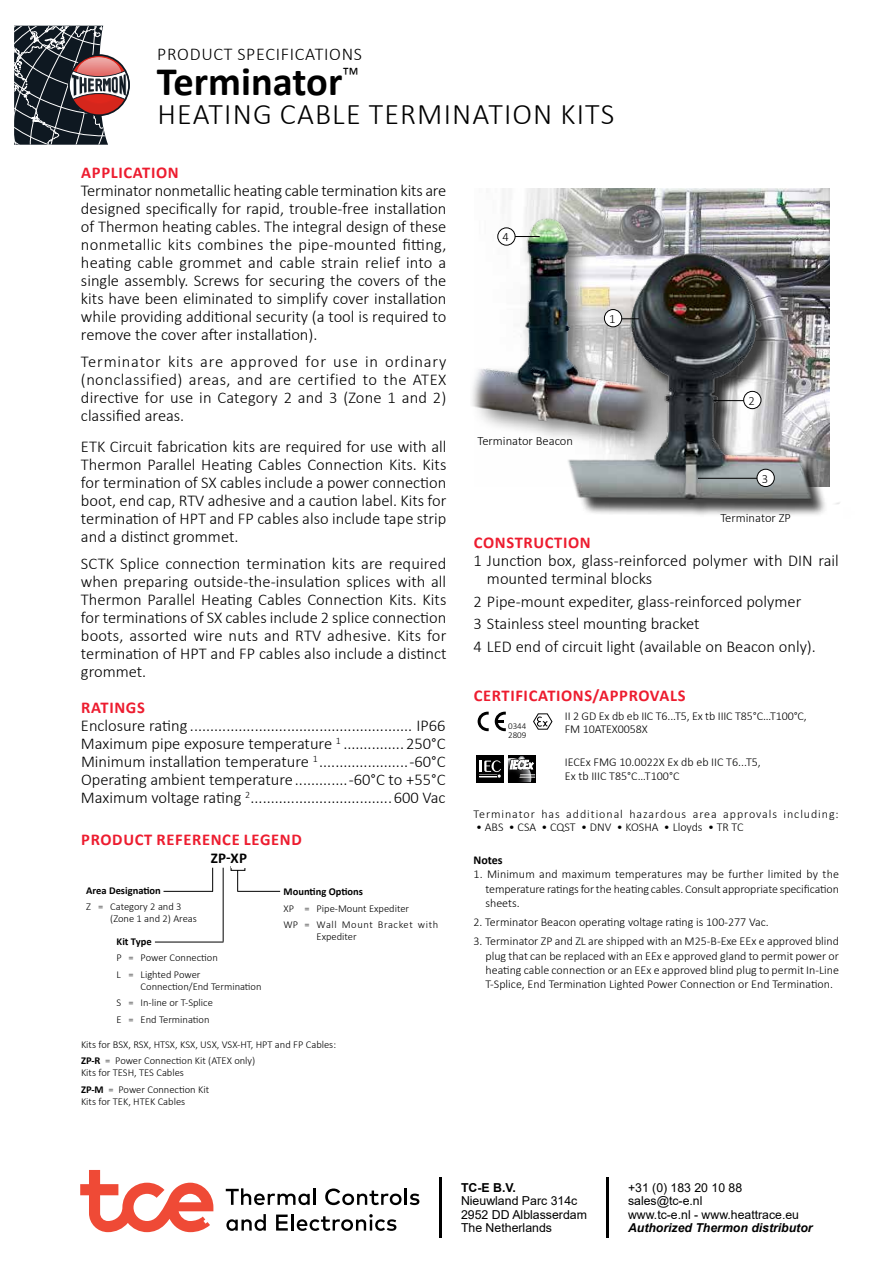
<style>
.page{position:relative;width:893px;height:1263px;background:#fff}
.page>*{position:absolute;margin:0;border:0;box-sizing:border-box;transform-origin:0 0}
.t1{font:700 40.5px "Calibri";color:#000}
.t2{font:300 30px "Calibri";letter-spacing:.04em;color:#000}
.t3{font:300 18px "Calibri";letter-spacing:.04em;color:#000101}
.t4{font:300 16.5px/18px "Calibri";color:#000;text-align:justify}
.t5{font:700 16.5px "Calibri";letter-spacing:.04em;color:#ed1c2f}
.t6{font:700 15px "Calibri";color:#000}
.t7{font:300 12.6px "Calibri";color:#000}
.t8{font:12.3px/13.5px "Arial";color:#000}
.t9{font:italic 700 12.3px "Arial";color:#000}
.t10{font:700 12.3px "Arial";color:#000}
.t11{font:300 12px/14.4px "Calibri";color:#000}
.t12{font:300 12px "Calibri";letter-spacing:.08em;color:#000}
.t13{font:700 12px "Calibri";color:#000}
.t14{font:300 10.5px/16.5px "Calibri";color:#000}
.t15{font:700 10.5px "Calibri";color:#000}
.t16{font:300 9px/9px "Calibri";color:#000}
.s1{font-weight:700}
</style>
<div class="page">
<svg style="left:14px;top:26px;width:116px;height:119px"></svg>
<hr style="left:163px;top:891px;width:50px;height:1px;background:#000">
<hr style="left:223px;top:868px;width:1px;height:74px;background:#000">
<svg style="left:212px;top:868px;width:1px;height:23px"></svg>
<hr style="left:238px;top:891px;width:42px;height:1px;background:#000">
<hr style="left:155px;top:942px;width:69px;height:1px;background:#000">
<svg style="left:231px;top:868px;width:16px;height:23px"></svg>
<svg style="left:533px;top:713px;width:20px;height:17px"></svg>
<svg style="left:478px;top:712px;width:11px;height:19px"></svg>
<svg style="left:495px;top:712px;width:10px;height:19px"></svg>
<svg style="left:507px;top:755px;width:29px;height:27px"></svg>
<div style="left:476px;top:755px;width:27px;height:27px;background:#000"></div>
<svg style="left:479px;top:760px;width:22px;height:18px"></svg>
<img style="left:503px;top:188px;width:327px;height:38px">
<div style="left:468px;top:213px;width:200px;height:240px;background:#000;opacity:.5"></div>
<img style="left:470px;top:204px;width:177px;height:236px">
<img style="left:532px;top:226px;width:308px;height:289px">
<hr style="left:605px;top:318px;width:34px;height:1px;background:#000">
<div style="left:604px;top:309px;width:18px;height:18px;background:#fff;border-radius:50%"></div>
<div style="left:604px;top:309px;width:18px;height:18px;border:1px solid #000;border-radius:50%"></div>
<hr style="left:714px;top:400px;width:34px;height:1px;background:#000">
<div style="left:744px;top:391px;width:17px;height:18px;background:#fff;border-radius:50%"></div>
<div style="left:743px;top:391px;width:18px;height:18px;border:1px solid #000;border-radius:50%"></div>
<hr style="left:698px;top:478px;width:70px;height:1px;background:#000">
<div style="left:757px;top:469px;width:17px;height:17px;background:#fff;border-radius:50%"></div>
<div style="left:757px;top:469px;width:18px;height:18px;border:1px solid #000;border-radius:50%"></div>
<svg style="left:515px;top:236px;width:25px;height:1px"></svg>
<div style="left:498px;top:228px;width:17px;height:17px;background:#fff;border-radius:50%"></div>
<div style="left:497px;top:227px;width:18px;height:19px;border:1px solid #000;border-radius:50%"></div>
<svg style="left:226px;top:1188px;width:84px;height:17px"></svg>
<hr style="left:313px;top:1188px;width:3px;height:17px;background:#000">
<svg style="left:325px;top:1188px;width:77px;height:17px"></svg>
<hr style="left:404px;top:1188px;width:3px;height:17px;background:#000">
<svg style="left:410px;top:1193px;width:9px;height:12px"></svg>
<svg style="left:226px;top:1214px;width:40px;height:17px"></svg>
<svg style="left:276px;top:1214px;width:12px;height:16px"></svg>
<hr style="left:291px;top:1214px;width:3px;height:16px;background:#000">
<svg style="left:297px;top:1214px;width:99px;height:17px"></svg>
<svg style="left:80px;top:1170px;width:133px;height:62px"></svg>
<hr style="left:439px;top:1177px;width:2px;height:61px;background:#000">
<hr style="left:606px;top:1177px;width:2px;height:61px;background:#000">
<p class="t3" style="left:157px;top:42px;width:206px">PRODUCT SPECIFICATIONS</p>
<h1 class="t1" style="left:157px;top:53px;width:204px">Terminator<sup>™</sup></h1>
<h2 class="t2" style="left:158px;top:96px;width:458px">HEATING CABLE TERMINATION KITS</h2>
<p class="t5" style="left:81px;top:160px;width:99px">APPLICATION</p>
<p class="t4" style="left:81px;top:181px;width:367px">Terminator nonmetallic heating cable termination kits are designed specifically for rapid, trouble-free installation of Thermon heating cables. The integral design of these nonmetallic kits combines the pipe-mounted fitting, heating cable grommet and cable strain relief into a single assembly. Screws for securing the covers of the kits have been eliminated to simplify cover installation while providing additional security (a tool is required to remove the cover after installation).</p>
<p class="t4" style="left:81px;top:352px;width:367px">Terminator kits are approved for use in ordinary (nonclassified) areas, and are certified to the ATEX directive for use in Category 2 and 3 (Zone 1 and 2) classified areas.</p>
<p class="t4" style="left:81px;top:437px;width:367px">ETK Circuit fabrication kits are required for use with all Thermon Parallel Heating Cables Connection Kits. Kits for termination of SX cables include a power connection boot, end cap, RTV adhesive and a caution label. Kits for termination of HPT and FP cables also include tape strip and a distinct grommet.</p>
<p class="t4" style="left:81px;top:554px;width:367px">SCTK Splice connection termination kits are required when preparing outside-the-insulation splices with all Thermon Parallel Heating Cables Connection Kits. Kits for terminations of SX cables include 2 splice connection boots, assorted wire nuts and RTV adhesive. Kits for termination of HPT and FP cables also include a distinct grommet.</p>
<p class="t5" style="left:81px;top:696px;width:65px">RATINGS</p>
<p class="t4" style="left:81px;top:716px;width:366px">Enclosure rating ....................................................... IP66<br>Maximum pipe exposure temperature <sup>1</sup> ...............250°C Minimum installation temperature <sup>1</sup> ......................-60°C Operating ambient temperature.............-60°C to +55°C Maximum voltage rating <sup>2</sup>...................................600 Vac</p>
<p class="t5" style="left:81px;top:828px;width:222px">PRODUCT REFERENCE LEGEND</p>
<p class="t15" style="left:86px;top:883px;width:76px">Area Designation</p>
<p class="t14" style="left:110px;top:901px;width:88px;line-height:12px;text-indent:-24px">Z = Category 2 and 3 (Zone 1 and 2) Areas</p>
<p class="t6" style="left:211px;top:848px;width:38px">ZP-XP</p>
<p class="t15" style="left:117px;top:934px;width:37px">Kit Type</p>
<p class="t14" style="left:117px;top:949px;width:103px">P = Power Connection<br>L = Lighted Power</p>
<p class="t14" style="left:117px;top:978px;width:146px;text-indent:24px">Connection/End Termination<br>S = In-line or T-Splice<br>E = End Termination</p>
<p class="t15" style="left:284px;top:884px;width:81px">Mounting Options</p>
<p class="t14" style="left:284px;top:900px;width:156px">XP = Pipe-Mount Expediter<br>WP = Wall Mount Bracket with</p>
<p class="t14" style="left:317px;top:928px;width:42px">Expediter</p>
<p class="t14" style="left:81px;top:1036px;width:257px">Kits for BSX, RSX, HTSX, KSX, USX, VSX-HT, HPT and FP Cables:<br><span class="s1">ZP-R</span> = Power Connection Kit (ATEX only)</p>
<p class="t14" style="left:81px;top:1064px;width:130px">Kits for TESH, TES Cables<br><span class="s1">ZP-M</span> = Power Connection Kit</p>
<p class="t14" style="left:81px;top:1093px;width:106px">Kits for TEK, HTEK Cables</p>
<p class="t7" style="left:502px;top:229px;width:8px">4</p>
<p class="t7" style="left:609px;top:311px;width:8px">1</p>
<p class="t7" style="left:477px;top:433px;width:97px">Terminator Beacon</p>
<p class="t7" style="left:748px;top:393px;width:8px">2</p>
<p class="t7" style="left:762px;top:471px;width:8px">3</p>
<p class="t7" style="left:720px;top:510px;width:72px">Terminator ZP</p>
<p class="t5" style="left:474px;top:531px;width:119px">CONSTRUCTION</p>
<p class="t4" style="left:487px;top:551px;width:353px;text-indent:-13px">1 Junction box, glass-reinforced polymer with DIN rail mounted terminal blocks</p>
<p class="t4" style="left:473px;top:590px;width:344px;line-height:22.5px;text-align:left">2 Pipe-mount expediter, glass-reinforced polymer<br>3 Stainless steel mounting bracket<br>4 LED end of circuit light (available on Beacon only).</p>
<p class="t5" style="left:474px;top:684px;width:213px">CERTIFICATIONS/APPROVALS</p>
<p class="t16" style="left:508px;top:721px;width:20px">0344<br>2809</p>
<p class="t11" style="left:565px;top:709px;width:243px;line-height:13.5px">II 2 GD Ex db eb IIC T6...T5, Ex tb IIIC T85°C…T100°C,<br>FM 10ATEX0058X</p>
<p class="t11" style="left:565px;top:755px;width:197px;line-height:13.5px">IECEx FMG 10.0022X Ex db eb IIC T6...T5,<br>Ex tb IIIC T85°C…T100°C</p>
<p class="t12" style="left:473px;top:806px;width:367px">Terminator has additional hazardous area approvals including:</p>
<p class="t11" style="left:476px;top:820px;width:269px">• ABS • CSA • CQST • DNV • KOSHA • Lloyds • TR TC</p>
<p class="t13" style="left:473px;top:852px;width:31px">Notes</p>
<p class="t11" style="left:485px;top:867px;width:355px;text-align:justify;text-indent:-12px">1. Minimum and maximum temperatures may be further limited by the temperature ratings for the heating cables. Consult appropriate specification sheets.</p>
<p class="t11" style="left:473px;top:915px;width:297px">2. Terminator Beacon operating voltage rating is 100-277 Vac.</p>
<p class="t11" style="left:485px;top:934px;width:355px;text-align:justify;text-indent:-12px">3. Terminator ZP and ZL are shipped with an M25-B-Exe EEx e approved blind plug that can be replaced with an EEx e approved gland to permit power or heating cable connection or an EEx e approved blind plug to permit In-Line T-Splice, End Termination Lighted Power Connection or End Termination.</p>
<p class="t10" style="left:461px;top:1183px;width:57px">TC-E B.V.</p>
<p class="t8" style="left:461px;top:1195px;width:127px">Nieuwland Parc 314c<br>2952 DD Alblasserdam<br>The Netherlands</p>
<p class="t8" style="left:628px;top:1182px;width:172px">+31 (0) 183 20 10 88 sales@tc-e.nl<br>www.tc-e.nl - www.heattrace.eu</p>
<p class="t9" style="left:628px;top:1223px;width:186px">Authorized Thermon distributor</p>
</div>
